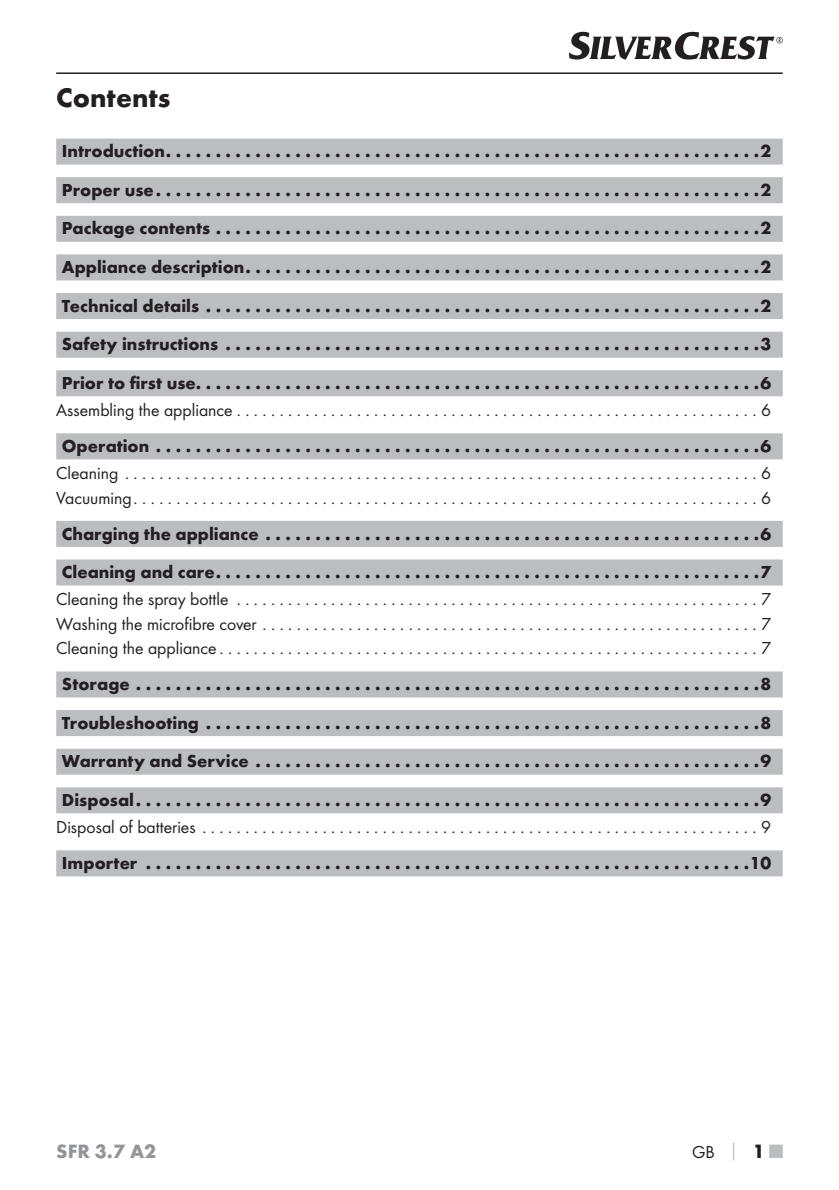
<style>
.page{position:relative;width:839px;height:1190px;background:#fff}
.page>*{position:absolute;margin:0;border:0;box-sizing:border-box;transform-origin:0 0}
.t1{font:700 28px "Futura";color:#231f20}
.t2{font:700 20px "Futura";color:#939598}
.t3{font:700 18px/38.6px "Futura";color:#231f20;text-align:justify}
.t4{font:18px/24.4px "Futura Boo";color:#231f20}
.s1{font-family:"Futura";font-weight:700;color:#bbbdc0}
.s2{font-family:"Futura";font-weight:700;font-size:20px}
.s3{font-family:"Futura";font-weight:700;font-size:20px;color:#bbbdc0}
</style>
<div class="page">
<hr style="left:56px;top:72px;width:726px;height:2px;background:#231f20">
<svg style="left:569px;top:32px;width:213px;height:28px"></svg>
<div style="left:56px;top:139px;width:726px;height:26px;background:#bbbdc0"></div>
<div style="left:56px;top:177px;width:726px;height:26px;background:#bbbdc0"></div>
<div style="left:56px;top:216px;width:726px;height:26px;background:#bbbdc0"></div>
<div style="left:56px;top:254px;width:726px;height:26px;background:#bbbdc0"></div>
<div style="left:56px;top:293px;width:726px;height:26px;background:#bbbdc0"></div>
<div style="left:56px;top:332px;width:726px;height:26px;background:#bbbdc0"></div>
<div style="left:56px;top:370px;width:726px;height:26px;background:#bbbdc0"></div>
<div style="left:56px;top:433px;width:726px;height:26px;background:#bbbdc0"></div>
<div style="left:56px;top:521px;width:726px;height:26px;background:#bbbdc0"></div>
<div style="left:56px;top:559px;width:726px;height:26px;background:#bbbdc0"></div>
<div style="left:56px;top:671px;width:726px;height:26px;background:#bbbdc0"></div>
<div style="left:56px;top:710px;width:726px;height:26px;background:#bbbdc0"></div>
<div style="left:56px;top:748px;width:726px;height:26px;background:#bbbdc0"></div>
<div style="left:56px;top:787px;width:726px;height:26px;background:#bbbdc0"></div>
<div style="left:56px;top:850px;width:726px;height:26px;background:#bbbdc0"></div>
<h1 class="t1" style="left:56px;top:86px;width:116px">Contents</h1>
<p class="t3" style="left:62px;top:133px;width:710px">Introduction ............................................................2<br>Proper use .............................................................2<br>Package contents .......................................................2<br>Appliance description ....................................................2<br>Technical details ........................................................2<br>Safety instructions ......................................................3<br>Prior to first use .........................................................6</p>
<p class="t4" style="left:56px;top:399px;width:716px">Assembling the appliance .............................................................6</p>
<p class="t3" style="left:62px;top:428px;width:710px">Operation .............................................................6</p>
<p class="t4" style="left:56px;top:462px;width:716px">Cleaning ..........................................................................6<br>Vacuuming .........................................................................6</p>
<p class="t3" style="left:62px;top:516px;width:710px">Charging the appliance ..................................................6<br>Cleaning and care .......................................................7</p>
<p class="t4" style="left:56px;top:588px;width:716px;text-align:justify">Cleaning the spray bottle .............................................................7<br>Washing the microfibre cover ..........................................................7<br>Cleaning the appliance ...............................................................7</p>
<p class="t3" style="left:62px;top:666px;width:710px">Storage ...............................................................8<br>Troubleshooting ........................................................8<br>Warranty and Service ...................................................9<br>Disposal ...............................................................9</p>
<p class="t4" style="left:56px;top:816px;width:716px">Disposal of batteries .................................................................9</p>
<p class="t3" style="left:62px;top:845px;width:710px">Importer .............................................................10</p>
<p class="t2" style="left:56px;top:1143px;width:101px">SFR 3.7 A2</p>
<p class="t4" style="left:691px;top:1140px;width:92px">GB <span class="s1">│</span> <span class="s2">1</span><span class="s3">■</span></p>
</div>
